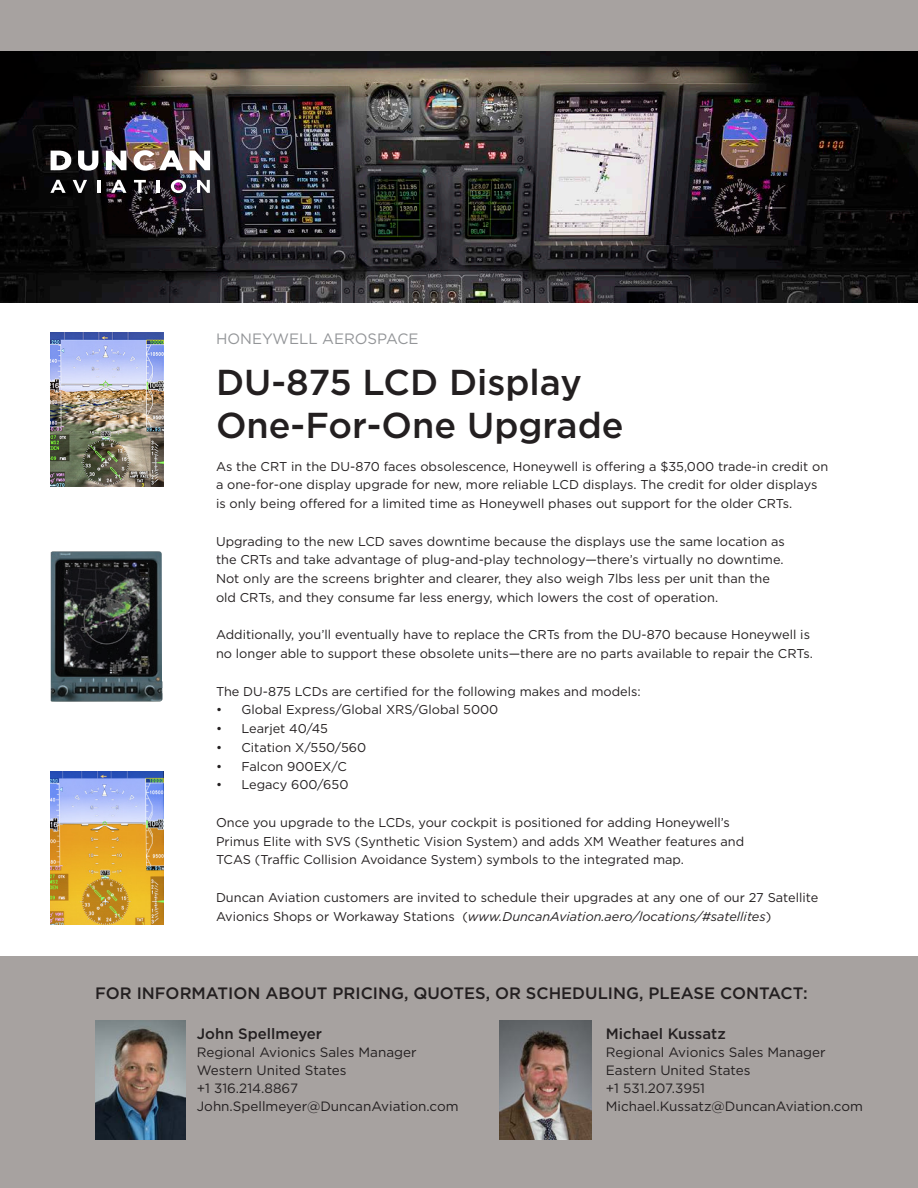
<style>
.page{position:relative;width:918px;height:1188px;background:#fff}
.page>*{position:absolute;margin:0;border:0;box-sizing:border-box;transform-origin:0 0}
.t1{font:500 36px "Gotham";color:#231f20}
.t2{font:500 16.5px "Gotham";color:#231f20}
.t3{font:500 15px "Gotham";color:#231f20}
.t4{font:15px "Gotham";color:#939598}
.t5{font:13.5px "Gotham";color:#231f20}
.t6{font:12.75px/18.8px "Gotham";color:#231f20}
.s1{font-style:italic}
</style>
<div class="page">
<div style="left:0;top:0;width:918px;height:289px;background:#a7a2a0"></div>
<div style="left:0;top:957px;width:918px;height:231px;background:#a7a2a0"></div>
<img style="left:0;top:52px;width:918px;height:250px">
<img style="left:95px;top:1021px;width:90px;height:118px">
<img style="left:500px;top:1021px;width:91px;height:118px">
<svg style="left:51px;top:151px;width:20px;height:19px"></svg>
<svg style="left:78px;top:151px;width:20px;height:20px"></svg>
<svg style="left:106px;top:151px;width:20px;height:19px"></svg>
<svg style="left:134px;top:150px;width:49px;height:21px"></svg>
<svg style="left:189px;top:151px;width:21px;height:19px"></svg>
<svg style="left:51px;top:180px;width:15px;height:13px"></svg>
<svg style="left:73px;top:180px;width:14px;height:13px"></svg>
<svg style="left:98px;top:180px;width:3px;height:13px"></svg>
<svg style="left:111px;top:180px;width:16px;height:13px"></svg>
<svg style="left:134px;top:180px;width:12px;height:13px"></svg>
<svg style="left:157px;top:180px;width:3px;height:13px"></svg>
<svg style="left:171px;top:180px;width:15px;height:13px"></svg>
<svg style="left:197px;top:180px;width:13px;height:13px"></svg>
<img style="left:51px;top:333px;width:112px;height:153px">
<img style="left:51px;top:551px;width:112px;height:151px">
<img style="left:51px;top:771px;width:112px;height:154px">
<p class="t4" style="left:216px;top:329px;width:204px">HONEYWELL AEROSPACE</p>
<p class="t1" style="left:216px;top:359px;width:367px">DU-875 LCD Display</p>
<p class="t1" style="left:216px;top:402px;width:409px">One-For-One Upgrade</p>
<p class="t6" style="left:216px;top:456px;width:614px">As the CRT in the DU-870 faces obsolescence, Honeywell is offering a $35,000 trade-in credit on a one-for-one display upgrade for new, more reliable LCD displays. The credit for older displays is only being offered for a limited time as Honeywell phases out support for the older CRTs.</p>
<p class="t6" style="left:216px;top:531px;width:570px">Upgrading to the new LCD saves downtime because the displays use the same location as the CRTs and take advantage of plug-and-play technology—there’s virtually no downtime.<br>Not only are the screens brighter and clearer, they also weigh 7lbs less per unit than the old CRTs, and they consume far less energy, which lowers the cost of operation.</p>
<p class="t6" style="left:216px;top:625px;width:598px">Additionally, you’ll eventually have to replace the CRTs from the DU-870 because Honeywell is no longer able to support these obsolete units—there are no parts available to repair the CRTs.</p>
<p class="t6" style="left:216px;top:681px;width:426px">The DU-875 LCDs are certified for the following makes and models:</p>
<p class="t6" style="left:216px;top:700px;width:284px">• Global Express/Global XRS/Global 5000</p>
<p class="t6" style="left:216px;top:719px;width:114px">• Learjet 40/45</p>
<p class="t6" style="left:216px;top:738px;width:152px">• Citation X/550/560</p>
<p class="t6" style="left:216px;top:756px;width:132px">• Falcon 900EX/C</p>
<p class="t6" style="left:216px;top:775px;width:134px">• Legacy 600/650</p>
<p class="t6" style="left:216px;top:813px;width:530px">Once you upgrade to the LCDs, your cockpit is positioned for adding Honeywell’s<br>Primus Elite with SVS (Synthetic Vision System) and adds XM Weather features and<br>TCAS (Traffic Collision Avoidance System) symbols to the integrated map.</p>
<p class="t6" style="left:216px;top:888px;width:604px">Duncan Aviation customers are invited to schedule their upgrades at any one of our 27 Satellite<br>Avionics Shops or Workaway Stations (<span class="s1">www.DuncanAviation.aero/locations/#satellites</span>)</p>
<p class="t2" style="left:95px;top:983px;width:714px">FOR INFORMATION ABOUT PRICING, QUOTES, OR SCHEDULING, PLEASE CONTACT:</p>
<p class="t3" style="left:197px;top:1024px;width:127px">John Spellmeyer</p>
<p class="t5" style="left:197px;top:1044px;width:221px">Regional Avionics Sales Manager</p>
<p class="t5" style="left:197px;top:1062px;width:151px">Western United States</p>
<p class="t5" style="left:197px;top:1080px;width:103px">+1 316.214.8867</p>
<p class="t5" style="left:197px;top:1098px;width:263px">John.Spellmeyer@DuncanAviation.com</p>
<p class="t3" style="left:606px;top:1024px;width:121px">Michael Kussatz</p>
<p class="t5" style="left:606px;top:1044px;width:221px">Regional Avionics Sales Manager</p>
<p class="t5" style="left:606px;top:1062px;width:146px">Eastern United States</p>
<p class="t5" style="left:606px;top:1080px;width:101px">+1 531.207.3951</p>
<p class="t5" style="left:606px;top:1098px;width:259px">Michael.Kussatz@DuncanAviation.com</p>
</div>
